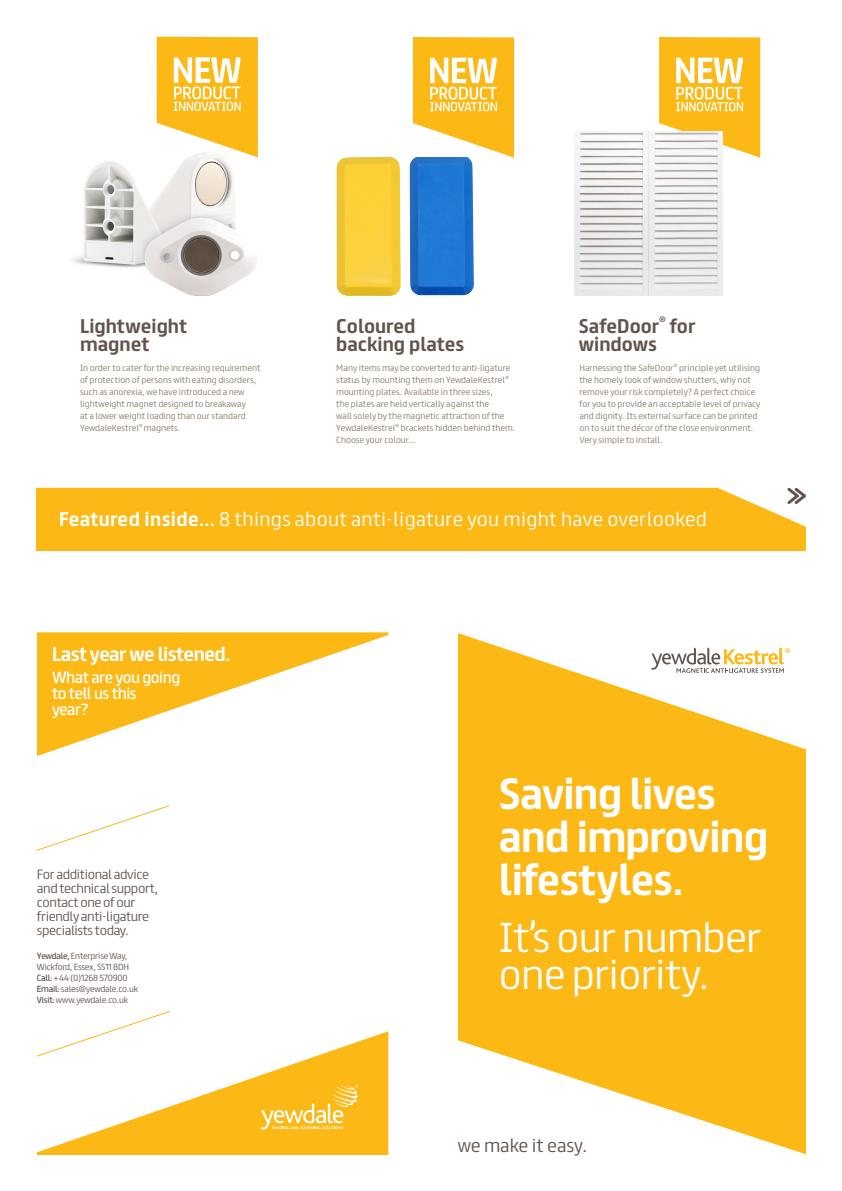
<style>
.page{position:relative;width:842px;height:1191px;background:#fff}
.page>*{position:absolute;margin:0;border:0;box-sizing:border-box;transform-origin:0 0}
.t1{font:700 39.2px/42.8px "FS Truman";letter-spacing:-.02em;color:#fff}
.t2{font:300 37.4px "FS Truman";letter-spacing:-.02em;color:#fff}
.t3{font:300 17.8px "FS Truman";letter-spacing:.02em;color:#fff}
.t4{font:700 17.8px/17.8px "FS Truman";color:#62544e}
.t5{font:700 17.8px "FS Truman";letter-spacing:-.03em;color:#fff}
.t6{font:300 16.9px "FS Truman";color:#62544e}
.t7{font:14.6px "FS Truman";letter-spacing:-.03em;color:#fff}
.t8{font:300 12px/14px "FS Truman";letter-spacing:-.03em;color:#62544e}
.t9{font:300 8px/12px "FS Truman";color:#8a7966}
.t10{font:300 8px "FS Truman";letter-spacing:-.03em;color:#62544e}
.t11{font:7.1px "FS Truman";color:#62544e}
.t12{font:6px "FS Truman";color:#fcb814}
.t13{font:300 4px "FS Truman";color:#8a7966}
.s1{font-weight:700}
.s2{font-weight:400}
</style>
<div class="page">
<svg style="left:458px;top:633px;width:348px;height:521px;fill:#fcb814"></svg>
<svg style="left:651px;top:647px;width:139px;height:32px"></svg>
<svg style="left:37px;top:632px;width:351px;height:124px;fill:#fcb917"></svg>
<svg style="left:37px;top:1031px;width:351px;height:124px"></svg>
<svg style="left:261px;top:1084px;width:97px;height:45px"></svg>
<svg style="left:37px;top:1011px;width:133px;height:45px"></svg>
<svg style="left:36px;top:805px;width:134px;height:46px"></svg>
<div style="left:36px;top:488px;width:770px;height:63px;background:#fcb814"></div>
<svg style="left:785px;top:487px;width:21px;height:20px"></svg>
<img style="left:73px;top:157px;width:185px;height:139px">
<img style="left:336px;top:156px;width:61px;height:140px">
<img style="left:397px;top:158px;width:77px;height:138px">
<svg style="left:157px;top:37px;width:101px;height:120px"></svg>
<svg style="left:413px;top:37px;width:101px;height:121px"></svg>
<svg style="left:659px;top:37px;width:101px;height:121px"></svg>
<img style="left:574px;top:132px;width:149px;height:164px">
<p class="t4" style="left:80px;top:315px;width:109px">Lightweight</p>
<p class="t4" style="left:80px;top:333px;width:71px">magnet</p>
<p class="t9" style="left:80px;top:361px;width:182px">In order to cater for the increasing requirement of protection of persons with eating disorders, such as anorexia, we have introduced a new lightweight magnet designed to breakaway<br>at a lower weight loading than our standard YewdaleKestrel</p>
<p class="t13" style="left:139px;top:422px;width:6px">®</p>
<p class="t9" style="left:144px;top:421px;width:38px">magnets.</p>
<p class="t4" style="left:336px;top:315px;width:130px">Coloured backing plates</p>
<p class="t9" style="left:336px;top:361px;width:176px">Many items may be converted to anti-ligature status by mounting them on YewdaleKestrel</p>
<p class="t13" style="left:505px;top:374px;width:6px">®</p>
<p class="t9" style="left:336px;top:385px;width:170px">mounting plates. Available in three sizes, the plates are held vertically against the wall solely by the magnetic attraction of the YewdaleKestrel</p>
<p class="t13" style="left:395px;top:422px;width:6px">®</p>
<p class="t9" style="left:336px;top:421px;width:181px;text-indent:65px">brackets hidden behind them.<br>Choose your colour...</p>
<p class="t4" style="left:579px;top:315px;width:82px">SafeDoor</p>
<p class="t11" style="left:659px;top:313px;width:8px">®</p>
<p class="t4" style="left:670px;top:315px;width:27px">for</p>
<p class="t4" style="left:579px;top:333px;width:80px">windows</p>
<p class="t9" style="left:579px;top:361px;width:96px">Harnessing the SafeDoor</p>
<p class="t13" style="left:673px;top:362px;width:6px">®</p>
<p class="t9" style="left:579px;top:361px;width:182px;text-indent:100px">principle yet utilising the homely look of window shutters, why not remove your risk completely? A perfect choice for you to provide an acceptable level of privacy and dignity. Its external surface can be printed on to suit the décor of the close environment.<br>Very simple to install.</p>
<p class="t3" style="left:59px;top:504px;width:649px"><span class="s1">Featured inside...</span> 8 things about anti-ligature you might have overlooked</p>
<p class="t5" style="left:52px;top:639px;width:180px">Last year we listened.</p>
<p class="t7" style="left:52px;top:665px;width:130px">What are you going</p>
<p class="t7" style="left:52px;top:681px;width:86px">to tell us this</p>
<p class="t7" style="left:52px;top:697px;width:38px">year?</p>
<p class="t8" style="left:37px;top:866px;width:123px">For additional advice and technical support, contact one of our friendly anti-ligature specialists today.</p>
<p class="t10" style="left:37px;top:948px;width:92px"><span class="s2">Yewdale,</span> Enterprise Way,</p>
<p class="t10" style="left:37px;top:959px;width:94px">Wickford, Essex, SS11 8DH</p>
<p class="t10" style="left:37px;top:970px;width:92px"><span class="s2">Call:</span> +44 (0)1268 570900</p>
<p class="t10" style="left:37px;top:981px;width:103px"><span class="s2">Email:</span> sales@yewdale.co.uk</p>
<p class="t10" style="left:37px;top:992px;width:93px"><span class="s2">Visit:</span> www.yewdale.co.uk</p>
<p class="t12" style="left:785px;top:645px;width:7px">®</p>
<p class="t1" style="left:499px;top:769px;width:271px">Saving lives and improving lifestyles.</p>
<p class="t2" style="left:499px;top:904px;width:264px">It’s our number</p>
<p class="t2" style="left:499px;top:942px;width:213px">one priority.</p>
<p class="t6" style="left:458px;top:1130px;width:131px">we make it easy.</p>
</div>
